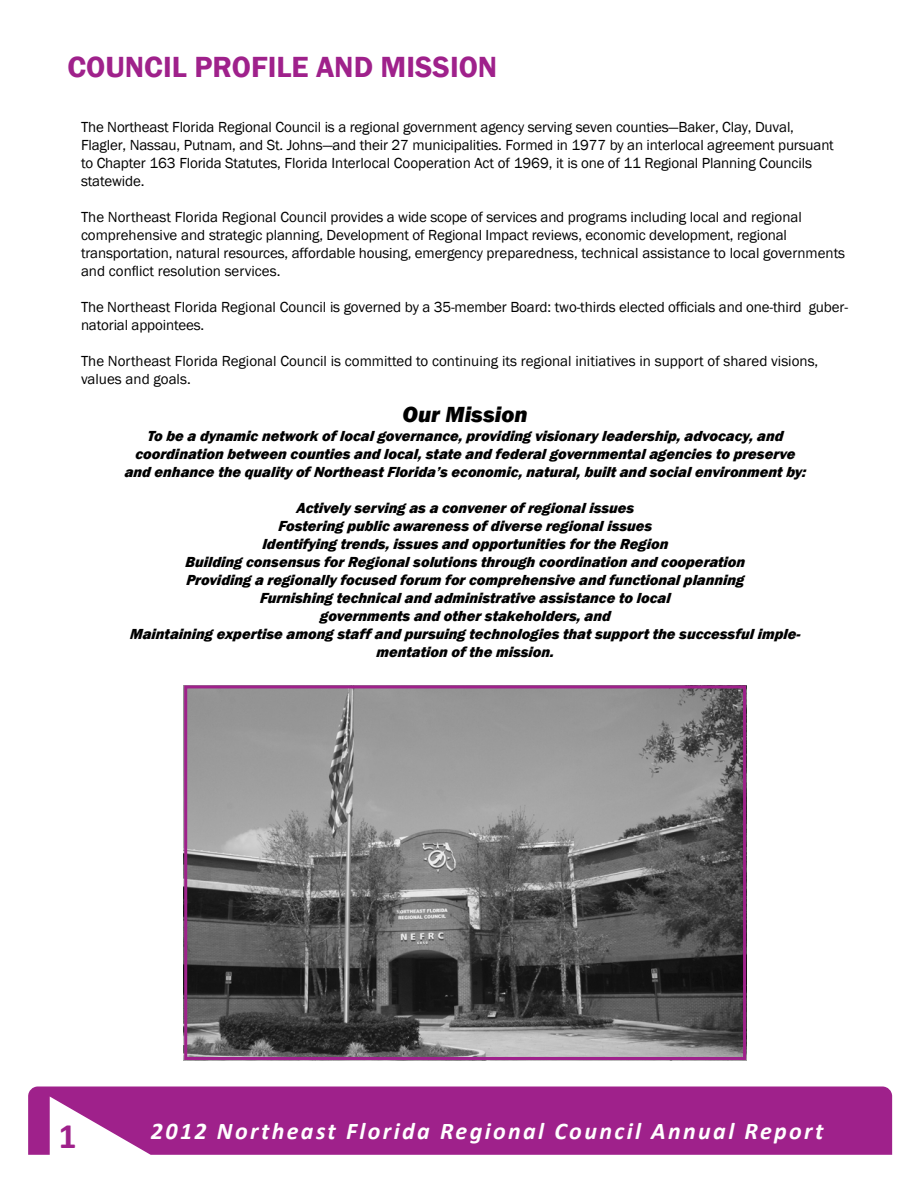
<style>
.page{position:relative;width:918px;height:1188px;background:#fff}
.page>*{position:absolute;margin:0;border:0;box-sizing:border-box;transform-origin:0 0}
.t1{font:700 36px "Calibri";color:#9f218b}
.t2{font:600 30px "Franklin Gothic";color:#9f218b}
.t3{font:italic 700 24px "Calibri";letter-spacing:.1em;color:#fff}
.t4{font:italic 800 22.5px "Franklin Gothic";color:#000}
.t5{font:15px/18px "Franklin Gothic";letter-spacing:-.01em;color:#000}
.t6{font:italic 800 15px/18px "Franklin Gothic";color:#000;text-align:center}
</style>
<div class="page">
<div style="left:28px;top:1087px;width:864px;height:67px;background:#9f218b"></div>
<img style="left:188px;top:689px;width:554px;height:367px">
<div style="left:184px;top:685px;width:562px;height:375px;border:3px solid #9f218b"></div>
<h2 class="t2" style="left:68px;top:48px;width:431px">COUNCIL PROFILE AND MISSION</h2>
<p class="t5" style="left:81px;top:118px;width:754px">The Northeast Florida Regional Council is a regional government agency serving seven counties—Baker, Clay, Duval, Flagler, Nassau, Putnam, and St. Johns—and their 27 municipalities. Formed in 1977 by an interlocal agreement pursuant to Chapter 163 Florida Statutes, Florida Interlocal Cooperation Act of 1969, it is one of 11 Regional Planning Councils statewide.</p>
<p class="t5" style="left:81px;top:208px;width:766px">The Northeast Florida Regional Council provides a wide scope of services and programs including local and regional comprehensive and strategic planning, Development of Regional Impact reviews, economic development, regional transportation, natural resources, affordable housing, emergency preparedness, technical assistance to local governments and conflict resolution services.</p>
<p class="t5" style="left:81px;top:298px;width:769px">The Northeast Florida Regional Council is governed by a 35-member Board: two-thirds elected officials and one-third guber&shy;natorial appointees.</p>
<p class="t5" style="left:81px;top:352px;width:739px">The Northeast Florida Regional Council is committed to continuing its regional initiatives in support of shared visions, values and goals.</p>
<h3 class="t4" style="left:403px;top:400px;width:127px">Our Mission</h3>
<p class="t6" style="left:124px;top:427px;width:685px">To be a dynamic network of local governance, providing visionary leadership, advocacy, and coordination between counties and local, state and federal governmental agencies to preserve and enhance the quality of Northeast Florida’s economic, natural, built and social environment by:</p>
<p class="t6" style="left:130px;top:499px;width:674px">Actively serving as a convener of regional issues<br>Fostering public awareness of diverse regional issues<br>Identifying trends, issues and opportunities for the Region<br>Building consensus for Regional solutions through coordination and cooperation<br>Providing a regionally focused forum for comprehensive and functional planning<br>Furnishing technical and administrative assistance to local<br>governments and other stakeholders, and<br>Maintaining expertise among staff and pursuing technologies that support the successful imple&shy;mentation of the mission.</p>
<h1 class="t1" style="left:59px;top:1113px;width:20px">1</h1>
<h3 class="t3" style="left:151px;top:1115px;width:674px">2012 Northeast Florida Regional Council Annual Report</h3>
</div>
